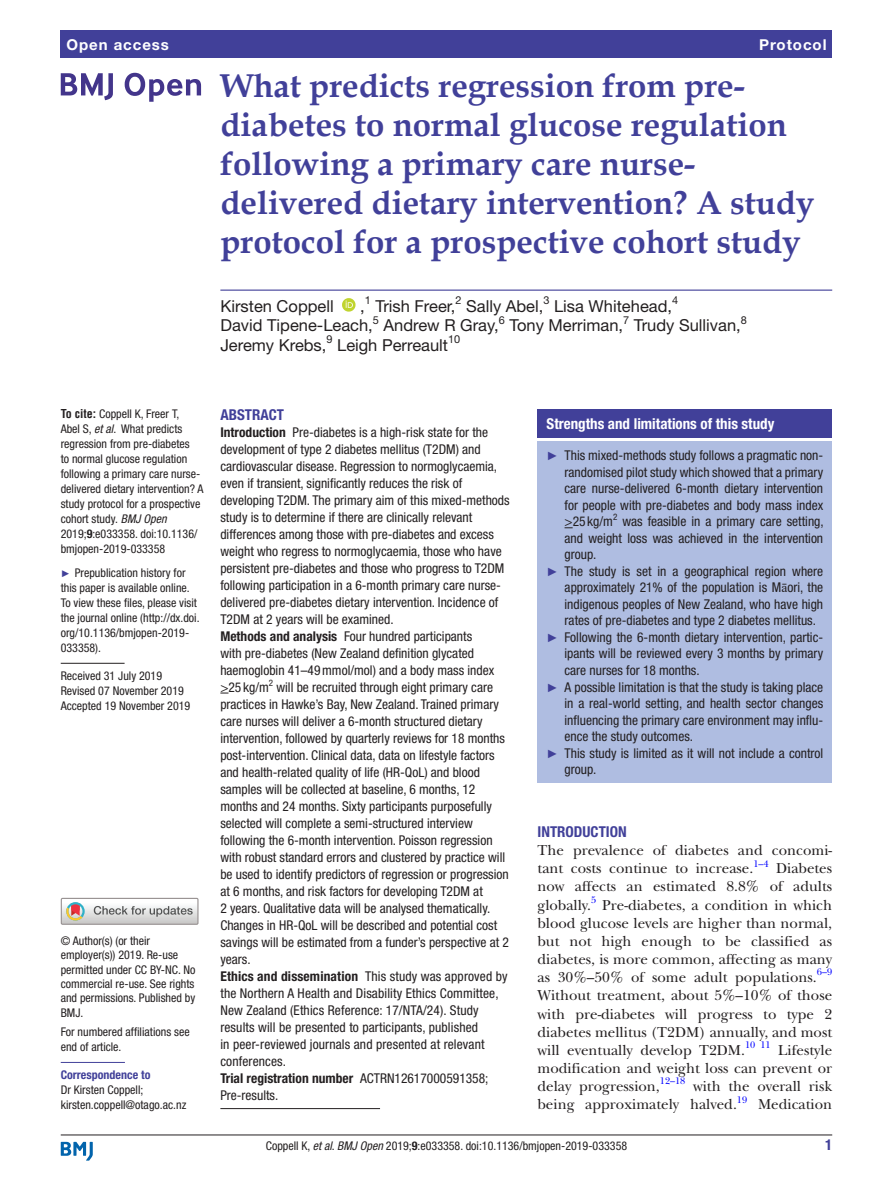
<style>
.page{position:relative;width:893px;height:1191px;background:#fff}
.page>*{position:absolute;margin:0;border:0;box-sizing:border-box;transform-origin:0 0}
.t1{font:700 33px/39px "Book Antiqua";color:#414099}
.t2{font:16.5px "Helvetica Neue LT Std";color:#231f20}
.t3{font:15px/18.1px "New Baskerville";color:#231f20;text-align:justify}
.t4{font:700 condensed 15px "Helvetica Neue LT Std";color:#fff}
.t5{font:700 condensed 15px "Helvetica Neue LT Std";color:#414099}
.t6{font:700 15px "Helvetica Neue LT Std";letter-spacing:.065em;color:#fff}
.t7{font:condensed 13.5px/17px "Helvetica Neue LT Std";color:#231f20}
.t8{font:condensed 12px/15px "Helvetica Neue LT Std";color:#231f20}
.t9{font:700 condensed 12px "Helvetica Neue LT Std";color:#414099}
.t10{font:10.95px "Helvetica Neue LT Std";color:#231f20}
.t11{font:9.9px "New Baskerville";color:#00f}
.s1{font-family:"Helvetica LT Std";font-weight:700}
.s2{font-style:italic}
.s3{font-weight:700}
.s4{font-family:"Arial";font-stretch:normal;font-size:9.75px;color:#414099}
.s5{font-family:"Arial";font-stretch:normal;font-size:12px;color:#414099}
.s6{font-family:"Times New Roman";font-stretch:normal}
</style>
<div class="page">
<hr style="left:61px;top:1134px;width:771px;height:1px;background:#231f20">
<svg style="left:61px;top:1141px;width:32px;height:19px"></svg>
<div style="left:61px;top:31px;width:771px;height:27px;background:#414099"></div>
<hr style="left:220px;top:289px;width:612px;height:2px;background:#414099">
<svg style="left:342px;top:298px;width:14px;height:14px"></svg>
<hr style="left:61px;top:663px;width:64px;height:1px;background:#231f20">
<hr style="left:61px;top:1062px;width:64px;height:1px;background:#414099">
<svg style="left:61px;top:73px;width:52px;height:27px"></svg>
<svg style="left:125px;top:73px;width:76px;height:29px"></svg>
<div style="left:61px;top:897px;width:138px;height:27px;border:1px solid #969090"></div>
<svg style="left:61px;top:898px;width:137px;height:26px"></svg>
<hr style="left:220px;top:1108px;width:160px;height:1px;background:#231f20">
<div style="left:538px;top:409px;width:294px;height:29px;background:#414099"></div>
<div style="left:538px;top:442px;width:294px;height:341px;background:#afbde1"></div>
<p class="t6" style="left:66px;top:35px;width:104px">Open access</p>
<p class="t6" style="left:759px;top:35px;width:69px">Protocol</p>
<h1 class="t1" style="left:220px;top:66px;width:595px">What predicts regression from pre&shy;diabetes to normal glucose regulation following a primary care nurse&shy;delivered dietary intervention? A study protocol for a prospective cohort study</h1>
<p class="t2" style="left:220px;top:296px;width:115px">Kirsten Coppell</p>
<p class="t2" style="left:360px;top:296px;width:6px">,</p>
<p class="t10" style="left:365px;top:294px;width:8px">1</p>
<p class="t2" style="left:375px;top:296px;width:82px">Trish Freer,</p>
<p class="t10" style="left:455px;top:294px;width:8px">2</p>
<p class="t2" style="left:466px;top:296px;width:79px">Sally Abel,</p>
<p class="t10" style="left:543px;top:294px;width:8px">3</p>
<p class="t2" style="left:554px;top:296px;width:119px">Lisa Whitehead,</p>
<p class="t10" style="left:672px;top:294px;width:8px">4</p>
<p class="t2" style="left:220px;top:315px;width:154px">David Tipene-Leach,</p>
<p class="t10" style="left:373px;top:313px;width:8px">5</p>
<p class="t2" style="left:384px;top:315px;width:117px">Andrew R Gray,</p>
<p class="t10" style="left:499px;top:313px;width:8px">6</p>
<p class="t2" style="left:509px;top:315px;width:115px">Tony Merriman,</p>
<p class="t10" style="left:623px;top:313px;width:8px">7</p>
<p class="t2" style="left:634px;top:315px;width:108px">Trudy Sullivan,</p>
<p class="t10" style="left:741px;top:313px;width:8px">8</p>
<p class="t2" style="left:220px;top:335px;width:108px">Jeremy Krebs,</p>
<p class="t10" style="left:326px;top:333px;width:8px">9</p>
<p class="t2" style="left:337px;top:335px;width:112px">Leigh Perreault</p>
<p class="t10" style="left:448px;top:333px;width:14px">10</p>
<p class="t8" style="left:61px;top:406px;width:144px"><span class="s1">To cite:</span> Coppell K, Freer T,<br>Abel S, <span class="s2">et al</span>. What predicts regression from pre-diabetes<br>to normal glucose regulation following a primary care nurse&shy;delivered dietary intervention? A study protocol for a prospective cohort study. <span class="s2">BMJ Open<br></span>2019;<span class="s3">9</span>:e033358. doi:10.1136/ bmjopen-2019-033358</p>
<p class="t8" style="left:61px;top:565px;width:140px"><span class="s4">►</span> Prepublication history for this paper is available online.<br>To view these files, please visit the journal online (http://dx.doi. org/10.1136/bmjopen-2019-<br>033358).</p>
<p class="t8" style="left:61px;top:668px;width:131px">Received 31 July 2019<br>Revised 07 November 2019<br>Accepted 19 November 2019</p>
<p class="t8" style="left:61px;top:933px;width:136px;line-height:14.4px">© Author(s) (or their employer(s)) 2019. Re-use permitted under CC BY-NC. No commercial re-use. See rights and permissions. Published by<br>BMJ.</p>
<p class="t8" style="left:61px;top:1024px;width:130px">For numbered affiliations see end of article.</p>
<p class="t9" style="left:61px;top:1067px;width:91px">Correspondence to</p>
<p class="t8" style="left:61px;top:1082px;width:127px">Dr Kirsten Coppell; kirsten.coppell@otago.ac.nz</p>
<p class="t5" style="left:220px;top:405px;width:65px">Abstract</p>
<p class="t7" style="left:220px;top:423px;width:291px"><span class="s3">Introduction</span> Pre-diabetes is a high-risk state for the development of type 2 diabetes mellitus (T2DM) and cardiovascular disease. Regression to normoglycaemia, even if transient, significantly reduces the risk of developing T2DM. The primary aim of this mixed-methods study is to determine if there are clinically relevant differences among those with pre-diabetes and excess weight who regress to normoglycaemia, those who have persistent pre-diabetes and those who progress to T2DM following participation in a 6-month primary care nurse&shy;delivered pre-diabetes dietary intervention. Incidence of T2DM at 2 years will be examined.<br><span class="s3">Methods and analysis</span> Four hundred participants<br>with pre-diabetes (New Zealand definition glycated haemoglobin 41–49mmol/mol) and a body mass index &gt;25 kg/m<sup>2</sup> will be recruited through eight primary care practices in Hawke’s Bay, New Zealand. Trained primary care nurses will deliver a 6-month structured dietary intervention, followed by quarterly reviews for 18 months post-intervention. Clinical data, data on lifestyle factors and health-related quality of life (HR-QoL) and blood samples will be collected at baseline, 6 months, 12 months and 24 months. Sixty participants purposefully selected will complete a semi-structured interview following the 6-month intervention. Poisson regression with robust standard errors and clustered by practice will be used to identify predictors of regression or progression at 6 months, and risk factors for developing T2DM at<br>2 years. Qualitative data will be analysed thematically.<br>Changes in HR-QoL will be described and potential cost savings will be estimated from a funder’s perspective at 2 years.<br><span class="s3">Ethics and dissemination</span> This study was approved by the Northern A Health and Disability Ethics Committee, New Zealand (Ethics Reference: 17/NTA/24). Study results will be presented to participants, published<br>in peer-reviewed journals and presented at relevant conferences.<br><span class="s3">Trial registration number</span> ACTRN12617000591358; Pre-results.</p>
<p class="t4" style="left:547px;top:414px;width:229px">Strengths and limitations of this study</p>
<p class="t7" style="left:547px;top:447px;width:278px"><span class="s5">►</span> This mixed-methods study follows a pragmatic non-</p>
<p class="t7" style="left:565px;top:463px;width:260px">randomised pilot study which showed that a primary</p>
<p class="t7" style="left:565px;top:480px;width:260px">care nurse-delivered 6-month dietary intervention</p>
<p class="t7" style="left:565px;top:496px;width:260px">for people with pre-diabetes and body mass index</p>
<p class="t7" style="left:565px;top:513px;width:261px">&gt;25 kg/m<sup>2</sup> was feasible in a primary care setting,</p>
<p class="t7" style="left:565px;top:529px;width:260px">and weight loss was achieved in the intervention</p>
<p class="t7" style="left:565px;top:546px;width:33px">group.</p>
<p class="t7" style="left:547px;top:562px;width:278px"><span class="s5">►</span> The study is set in a geographical region where</p>
<p class="t7" style="left:565px;top:579px;width:260px">approximately 21% of the population is M<span class="s6">ā</span>ori, the</p>
<p class="t7" style="left:565px;top:595px;width:260px">indigenous peoples of New Zealand, who have high</p>
<p class="t7" style="left:565px;top:612px;width:253px">rates of pre-diabetes and type 2 diabetes mellitus.</p>
<p class="t7" style="left:547px;top:628px;width:278px"><span class="s5">►</span> Following the 6-month dietary intervention, partic-</p>
<p class="t7" style="left:565px;top:645px;width:260px">ipants will be reviewed every 3 months by primary</p>
<p class="t7" style="left:565px;top:661px;width:137px">care nurses for 18 months.</p>
<p class="t7" style="left:547px;top:678px;width:278px"><span class="s5">►</span> A possible limitation is that the study is taking place</p>
<p class="t7" style="left:565px;top:694px;width:260px">in a real-world setting, and health sector changes</p>
<p class="t7" style="left:565px;top:711px;width:260px">influencing the primary care environment may influ-</p>
<p class="t7" style="left:565px;top:727px;width:130px">ence the study outcomes.</p>
<p class="t7" style="left:547px;top:744px;width:278px"><span class="s5">►</span> This study is limited as it will not include a control</p>
<p class="t7" style="left:565px;top:760px;width:33px">group.</p>
<p class="t5" style="left:538px;top:822px;width:91px">Introduction</p>
<p class="t3" style="left:538px;top:841px;width:296px">The prevalence of diabetes and concomi&shy;tant costs continue to increase.</p>
<p class="t11" style="left:753px;top:857px;width:17px">1–4</p>
<p class="t3" style="left:538px;top:859px;width:296px;text-indent:239px">Diabetes now affects an estimated 8.8% of adults globally.</p>
<p class="t11" style="left:591px;top:894px;width:7px">5</p>
<p class="t3" style="left:538px;top:895px;width:296px;text-indent:65px">Pre-diabetes, a condition in which blood glucose levels are higher than normal, but not high enough to be classified as diabetes, is more common, affecting as many as 30%–50% of some adult populations.</p>
<p class="t11" style="left:817px;top:966px;width:17px">6–9</p>
<p class="t3" style="left:538px;top:986px;width:296px">Without treatment, about 5%–10% of those with pre-diabetes will progress to type 2 diabetes mellitus (T2DM) annually, and most will eventually develop T2DM.</p>
<p class="t11" style="left:745px;top:1039px;width:27px">10 11</p>
<p class="t3" style="left:538px;top:1041px;width:296px;text-indent:241px">Lifestyle modification and weight loss can prevent or delay progression,<sup>12–18</sup></p>
<p class="t3" style="left:538px;top:1077px;width:296px;text-indent:156px">with the overall risk being approximately halved.</p>
<p class="t11" style="left:737px;top:1093px;width:12px">19</p>
<p class="t3" style="left:758px;top:1095px;width:76px">Medication</p>
<p class="t8" style="left:266px;top:1137px;width:363px">Coppell K, <span class="s2">et al</span>. <span class="s2">BMJ Open</span> 2019;<span class="s3">9</span>:e033358. doi:10.1136/bmjopen-2019-033358</p>
<p class="t5" style="left:825px;top:1135px;width:9px">1</p>
</div>
